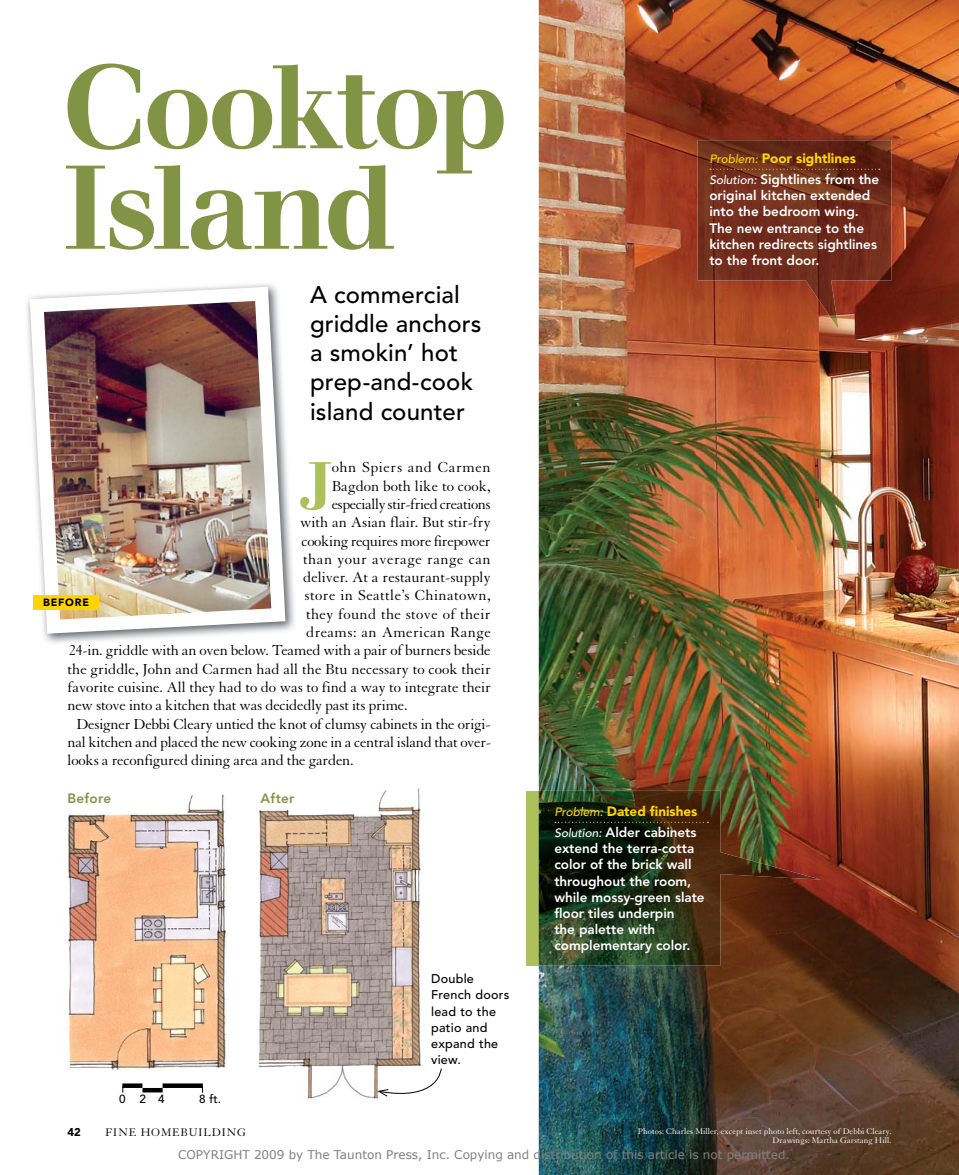
<style>
.page{position:relative;width:959px;height:1175px;background:#fff}
.page>*{position:absolute;margin:0;border:0;box-sizing:border-box;transform-origin:0 0}
.t1{font:500 124.5px/100.5px "Walbaum EFOP";letter-spacing:-.045em;color:#829345}
.t2{font:500 70.65px "Walbaum EFOP";color:#acc05c}
.t3{font:500 24px/29.1px "Avenir LT Std";letter-spacing:.005em;color:#000}
.t4{font:15.75px "Granjon LT Std";letter-spacing:-.015em;color:#000}
.t5{font:15.75px "Granjon LT Std";letter-spacing:.02em;color:#000}
.t6{font:15.75px "Granjon LT Std";letter-spacing:.025em;color:#000}
.t7{font:15.75px "Granjon LT Std";letter-spacing:.03em;color:#000}
.t8{font:15.75px "Granjon LT Std";letter-spacing:.035em;color:#000}
.t9{font:800 13.5px/16.2px "Avenir LT Std";letter-spacing:-.005em;color:#fff}
.t10{font:900 13.5px/20.7px "Avenir LT Std";letter-spacing:-.005em;color:#ffd400}
.t11{font:800 13.5px "Avenir LT Std";letter-spacing:.02em;color:#829345}
.t12{font:500 12.6px/16.2px "Avenir LT Std";letter-spacing:.02em;color:#000}
.t13{font:12px "Verdana";color:#808080}
.t14{font:12px "Granjon LT Std";letter-spacing:.07em;color:#000}
.t15{font:500 11.7px "Avenir LT Std";color:#000}
.t16{font:900 11.25px "Avenir LT Std";color:#000}
.t17{font:900 10.5px "Avenir LT Std";letter-spacing:.075em;color:#000}
.t18{font:9px/9px "Granjon LT Std";letter-spacing:.005em;color:#fff;text-align:right}
.s1{font-weight:500;font-style:italic;font-size:12px;color:#ffd400}
.s2{font-weight:900;color:#ffd400}
.s3{font-weight:500;font-style:italic;font-size:12px}
.s4{font-weight:500;font-style:italic;font-size:12px;color:#fff}
.s5{font-weight:800;color:#fff}
</style>
<div class="page">
<img style="left:68px;top:794px;width:158px;height:276px">
<img style="left:258px;top:788px;width:164px;height:311px">
<img style="left:539px;top:0;width:419px;height:1174px">
<img style="left:27px;top:284px;width:265px;height:357px">
<img style="left:697px;top:140px;width:194px;height:189px">
<div style="left:526px;top:791px;width:13px;height:174px;background:#acc05c"></div>
<img style="left:539px;top:791px;width:282px;height:174px">
<svg style="left:555px;top:821px;width:153px;height:2px"></svg>
<svg style="left:710px;top:169px;width:169px;height:1px"></svg>
<svg style="left:376px;top:1067px;width:66px;height:32px"></svg>
<div style="left:33px;top:595px;width:66px;height:15px;background:#ffd400"></div>
<div style="left:122px;top:1083px;width:20px;height:5px;background:#000"></div>
<div style="left:162px;top:1083px;width:41px;height:5px;background:#000"></div>
<hr style="left:142px;top:1088px;width:21px;height:4px;background:#000">
<h1 class="t1" style="left:62px;top:60px;width:448px">Cooktop<br>Island</h1>
<h3 class="t3" style="left:310px;top:281px;width:173px">A commercial griddle anchors a smokin’ hot prep-and-cook island counter</h3>
<h2 class="t2" style="left:300px;top:448px;width:34px">J</h2>
<p class="t8" style="left:331px;top:459px;width:161px">ohn Spiers and Carmen</p>
<p class="t4" style="left:331px;top:477px;width:160px">Bagdon both like to cook,</p>
<p class="t4" style="left:331px;top:495px;width:161px">especially stir-fried creations</p>
<p class="t4" style="left:300px;top:514px;width:192px">with an Asian flair. But stir-fry</p>
<p class="t4" style="left:301px;top:532px;width:190px">cooking requires more firepower</p>
<p class="t7" style="left:303px;top:550px;width:189px">than your average range can</p>
<p class="t4" style="left:303px;top:569px;width:189px">deliver. At a restaurant-supply</p>
<p class="t6" style="left:304px;top:587px;width:187px">store in Seattle’s Chinatown,</p>
<p class="t5" style="left:306px;top:605px;width:186px">they found the stove of their</p>
<p class="t5" style="left:306px;top:623px;width:186px">dreams: an American Range</p>
<p class="t4" style="left:69px;top:642px;width:423px">24-in. griddle with an oven below. Teamed with a pair of burners beside</p>
<p class="t4" style="left:67px;top:660px;width:425px">the griddle, John and Carmen had all the Btu necessary to cook their</p>
<p class="t4" style="left:67px;top:678px;width:425px">favorite cuisine. All they had to do was to find a way to integrate their</p>
<p class="t4" style="left:67px;top:697px;width:341px">new stove into a kitchen that was decidedly past its prime.</p>
<p class="t4" style="left:76px;top:715px;width:415px">Designer Debbi Cleary untied the knot of clumsy cabinets in the origi-</p>
<p class="t4" style="left:67px;top:733px;width:425px">nal kitchen and placed the new cooking zone in a central island that over-</p>
<p class="t4" style="left:67px;top:752px;width:288px">looks a reconfigured dining area and the garden.</p>
<p class="t17" style="left:43px;top:596px;width:47px">BEFORE</p>
<p class="t11" style="left:68px;top:790px;width:45px">Before</p>
<p class="t11" style="left:260px;top:790px;width:35px">After</p>
<p class="t15" style="left:119px;top:1092px;width:47px">024</p>
<p class="t15" style="left:199px;top:1092px;width:23px">8 ft.</p>
<p class="t12" style="left:431px;top:971px;width:80px">Double<br>French doors lead to the patio and expand the view.</p>
<p class="t9" style="left:709px;top:148px;width:171px;line-height:20.7px"><span class="s1">Problem:</span> <span class="s2">Poor sightlines<br></span><span class="s3">Solution:</span> Sightlines from the</p>
<p class="t9" style="left:709px;top:187px;width:169px">original kitchen extended into the bedroom wing.<br>The new entrance to the kitchen redirects sightlines to the front door.</p>
<p class="t10" style="left:554px;top:801px;width:144px"><span class="s3">Problem:</span> Dated finishes<br><span class="s4">Solution:</span> <span class="s5">Alder cabinets</span></p>
<p class="t9" style="left:554px;top:840px;width:152px">extend the terra-cotta color of the brick wall throughout the room, while mossy-green slate floor tiles underpin<br>the palette with complementary color.</p>
<p class="t16" style="left:68px;top:1125px;width:15px">42</p>
<p class="t14" style="left:105px;top:1126px;width:142px">FINE HOMEBUILDING</p>
<p class="t18" style="left:638px;top:1126px;width:255px">Photos: Charles Miller, except inset photo left, courtesy of Debbi Cleary.<br>Drawings: Martha Garstang Hill.</p>
<p class="t13" style="left:178px;top:1147px;width:613px">COPYRIGHT 2009 by The Taunton Press, Inc. Copying and distribution of this article is not permitted.</p>
</div>
